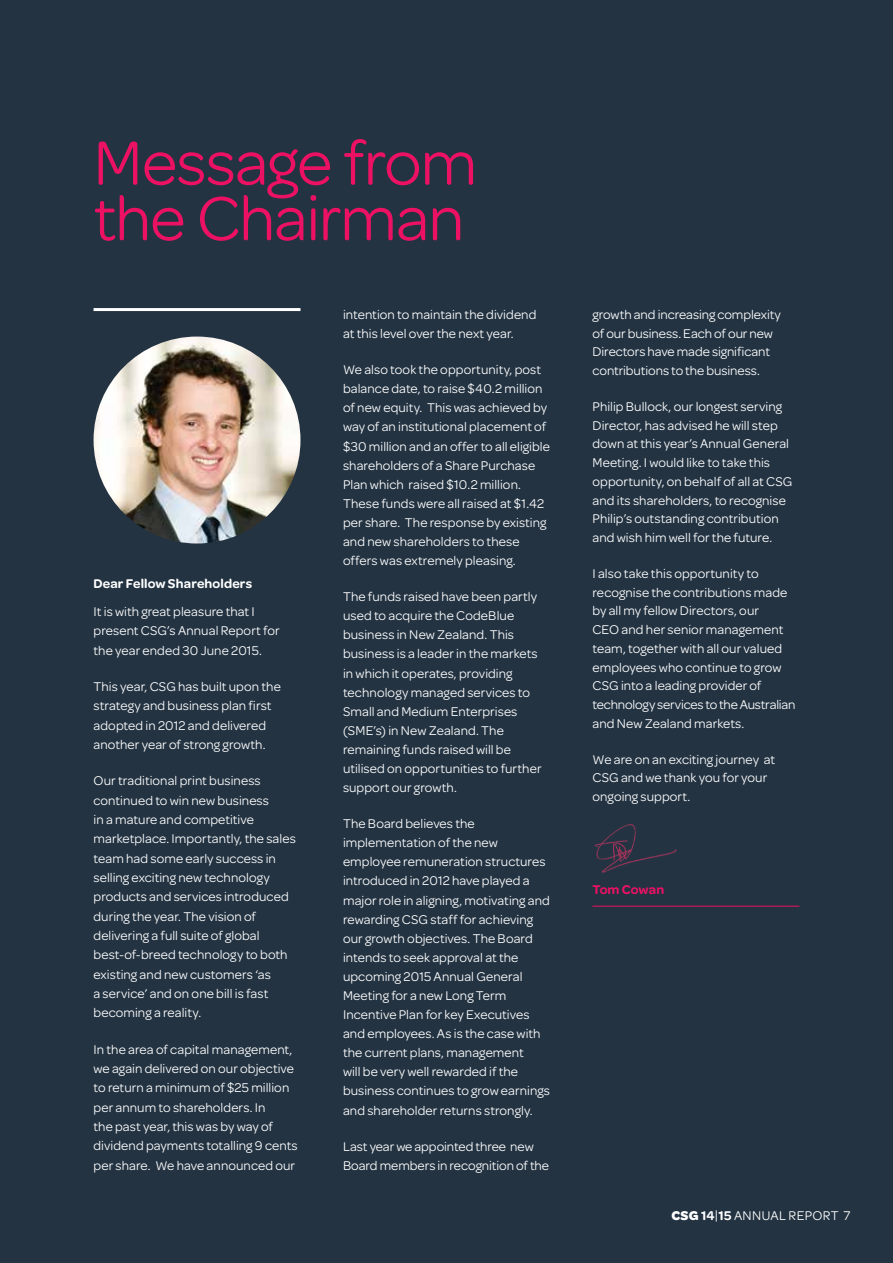
<style>
.page{position:relative;width:893px;height:1263px;background:#233342}
.page>*{position:absolute;margin:0;border:0;box-sizing:border-box;transform-origin:0 0}
.t1{font:66px/55.5px "Omnes";letter-spacing:-.015em;color:#ed1164}
.t2{font:13.5px/19px "Omnes";letter-spacing:.005em;color:#fff}
.t3{font:600 13.5px "Omnes";letter-spacing:.01em;color:#fff}
.t4{font:13.5px "Omnes";letter-spacing:.025em;color:#fff}
.t5{font:600 13.5px "Omnes";letter-spacing:.005em;color:#ed1164}
.s1{font-weight:700;color:#233342}
.s2{font-weight:600;color:#233342}
.s3{color:#233342}
</style>
<div class="page">
<img style="left:594px;top:824px;width:83px;height:49px">
<img style="left:94px;top:337px;width:206px;height:206px;border-radius:103px">
<hr style="left:94px;top:308px;width:206px;height:3px;background:#fff">
<hr style="left:592px;top:906px;width:207px;height:1px;background:#ed1164">
<h1 class="t1" style="left:94px;top:131px;width:385px">Message from the Chairman</h1>
<p class="t3" style="left:94px;top:574px;width:160px">Dear Fellow Shareholders</p>
<p class="t2" style="left:94px;top:601px;width:188px">It is with great pleasure that I present CSG’s Annual Report for the year ended 30 June 2015.</p>
<p class="t2" style="left:94px;top:676px;width:189px">This year, CSG has built upon the strategy and business plan first adopted in 2012 and delivered another year of strong growth.</p>
<p class="t2" style="left:94px;top:770px;width:204px">Our traditional print business continued to win new business<br>in a mature and competitive marketplace. Importantly, the sales team had some early success in selling exciting new technology products and services introduced during the year. The vision of delivering a full suite of global best-of-breed technology to both existing and new customers ‘as<br>a service’ and on one bill is fast becoming a reality.</p>
<p class="t2" style="left:94px;top:1039px;width:206px">In the area of capital management, we again delivered on our objective to return a minimum of $25 million per annum to shareholders. In<br>the past year, this was by way of dividend payments totalling 9 cents per share. We have announced our</p>
<p class="t2" style="left:343px;top:304px;width:195px">intention to maintain the dividend at this level over the next year.</p>
<p class="t2" style="left:343px;top:359px;width:208px">We also took the opportunity, post balance date, to raise $40.2 million of new equity. This was achieved by way of an institutional placement of $30 million and an offer to all eligible shareholders of a Share Purchase Plan which raised $10.2 million.<br>These funds were all raised at $1.42 per share. The response by existing and new shareholders to these offers was extremely pleasing.</p>
<p class="t2" style="left:343px;top:586px;width:200px">The funds raised have been partly used to acquire the CodeBlue business in New Zealand. This business is a leader in the markets in which it operates, providing technology managed services to<br>Small and Medium Enterprises (SME’s) in New Zealand. The remaining funds raised will be utilised on opportunities to further support our growth.</p>
<p class="t2" style="left:343px;top:813px;width:208px">The Board believes the implementation of the new employee remuneration structures introduced in 2012 have played a major role in aligning, motivating and rewarding CSG staff for achieving our growth objectives. The Board intends to seek approval at the upcoming 2015 Annual General<br>Meeting for a new Long Term<br>Incentive Plan for key Executives and employees. As is the case with the current plans, management<br>will be very well rewarded if the business continues to grow earnings and shareholder returns strongly.</p>
<p class="t2" style="left:343px;top:1136px;width:208px">Last year we appointed three new<br>Board members in recognition of the</p>
<p class="t2" style="left:592px;top:304px;width:190px">growth and increasing complexity of our business. Each of our new<br>Directors have made significant contributions to the business.</p>
<p class="t2" style="left:592px;top:396px;width:201px">Philip Bullock, our longest serving Director, has advised he will step down at this year’s Annual General Meeting. I would like to take this opportunity, on behalf of all at CSG and its shareholders, to recognise Philip’s outstanding contribution and wish him well for the future.</p>
<p class="t2" style="left:592px;top:563px;width:204px">I also take this opportunity to recognise the contributions made by all my fellow Directors, our<br>CEO and her senior management team, together with all our valued employees who continue to grow<br>CSG into a leading provider of technology services to the Australian and New Zealand markets.</p>
<p class="t2" style="left:592px;top:749px;width:184px">We are on an exciting journey at<br>CSG and we thank you for your ongoing support.</p>
<p class="t5" style="left:592px;top:880px;width:73px">Tom Cowan</p>
<p class="t4" style="left:671px;top:1207px;width:181px"><span class="s1">CSG</span> <span class="s2">14</span><span class="s3">|</span><span class="s2">15</span> ANNUAL REPORT <span class="s3">7</span></p>
</div>
